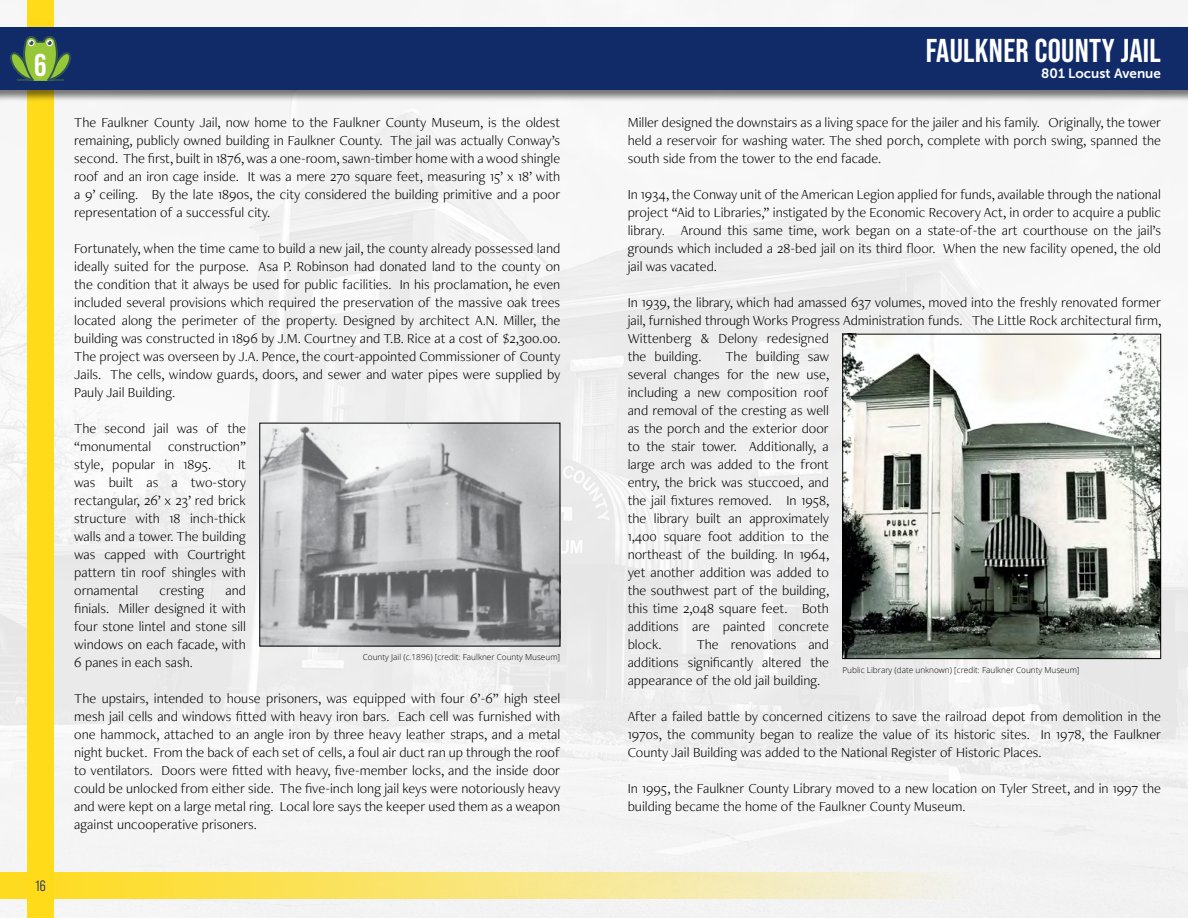
<style>
.page{position:relative;width:1188px;height:918px;background:#fff}
.page>*{position:absolute;margin:0;border:0;box-sizing:border-box;transform-origin:0 0}
.t1{font:700 33px "Bebas Neue Pro";letter-spacing:.01em;color:#fff}
.t2{font:700 31.5px "Bebas Neue Pro";color:#fff}
.t3{font:15px "Bebas Neue Pro Middle";color:#112b69}
.t4{font:300 14.25px/18px "Freight Neo Pro";color:#000;text-align:justify}
.t5{font:13.5px "Museo Sans 700";color:#fff}
.t6{font:300 8.25px "Open Sans";color:#000}
</style>
<div class="page">
<img style="left:0;top:0;width:1188px;height:918px">
<img style="left:844px;top:336px;width:315px;height:321px">
<div style="left:842px;top:334px;width:319px;height:325px;border:1px solid #000"></div>
<img style="left:261px;top:425px;width:297px;height:219px">
<div style="left:27px;top:0;width:27px;height:918px;background:#ffdb1a"></div>
<div style="left:0;top:872px;width:1188px;height:27px;background:linear-gradient(to right,#ffdb1a,#f0f5ff)"></div>
<div style="left:0;top:26px;width:1188px;height:76px;background:#000;opacity:.51"></div>
<div style="left:0;top:27px;width:1188px;height:63px;background:#112b69"></div>
<svg style="left:10px;top:36px;width:61px;height:45px"></svg>
<h2 class="t2" style="left:34px;top:47px;width:14px">6</h2>
<p class="t3" style="left:35px;top:877px;width:12px">16</p>
<p class="t4" style="left:74px;top:113px;width:488px">The Faulkner County Jail, now home to the Faulkner County Museum, is the oldest remaining, publicly owned building in Faulkner County. The jail was actually Conway’s second. The first, built in 1876, was a one-room, sawn-timber home with a wood shingle roof and an iron cage inside. It was a mere 270 square feet, measuring 15’ x 18’ with a 9’ ceiling. By the late 1890s, the city considered the building primitive and a poor representation of a successful city.</p>
<p class="t4" style="left:74px;top:239px;width:488px">Fortunately, when the time came to build a new jail, the county already possessed land ideally suited for the purpose. Asa P. Robinson had donated land to the county on the condition that it always be used for public facilities. In his proclamation, he even included several provisions which required the preservation of the massive oak trees located along the perimeter of the property. Designed by architect A.N. Miller, the building was constructed in 1896 by J.M. Courtney and T.B. Rice at a cost of $2,300.00.<br>The project was overseen by J.A. Pence, the court-appointed Commissioner of County Jails. The cells, window guards, doors, and sewer and water pipes were supplied by Pauly Jail Building.</p>
<p class="t4" style="left:74px;top:419px;width:173px">The second jail was of the “monumental construction” style, popular in 1895.</p>
<p class="t4" style="left:74px;top:455px;width:173px;text-indent:164px">It was built as a two-story rectangular, 26’ x 23’ red brick structure with 18 inch-thick walls and a tower. The building was capped with Courtright pattern tin roof shingles with ornamental</p>
<p class="t4" style="left:74px;top:581px;width:173px;text-indent:151px">and finials. Miller designed it with four stone lintel and stone sill windows on each facade, with 6 panes in each sash.</p>
<p class="t4" style="left:74px;top:689px;width:488px">The upstairs, intended to house prisoners, was equipped with four 6’-6” high steel mesh jail cells and windows fitted with heavy iron bars. Each cell was furnished with one hammock, attached to an angle iron by three heavy leather straps, and a metal night bucket. From the back of each set of cells, a foul air duct ran up through the roof to ventilators. Doors were fitted with heavy, five-member locks, and the inside door could be unlocked from either side. The five-inch long jail keys were notoriously heavy and were kept on a large metal ring. Local lore says the keeper used them as a weapon against uncooperative prisoners.</p>
<p class="t4" style="left:159px;top:581px;width:46px">cresting</p>
<p class="t6" style="left:363px;top:652px;width:199px">County Jail (c.1896) [credit: Faulkner County Museum]</p>
<h1 class="t1" style="left:926px;top:31px;width:237px">FAULKNER COUNTY JAIL</h1>
<p class="t5" style="left:1041px;top:66px;width:121px">801 Locust Avenue</p>
<p class="t4" style="left:628px;top:113px;width:535px">Miller designed the downstairs as a living space for the jailer and his family. Originally, the tower held a reservoir for washing water. The shed porch, complete with porch swing, spanned the south side from the tower to the end facade.</p>
<p class="t4" style="left:628px;top:185px;width:535px">In 1934, the Conway unit of the American Legion applied for funds, available through the national project “Aid to Libraries,” instigated by the Economic Recovery Act, in order to acquire a public library. Around this same time, work began on a state-of-the art courthouse on the jail’s grounds which included a 28-bed jail on its third floor. When the new facility opened, the old jail was vacated.</p>
<p class="t4" style="left:628px;top:293px;width:535px;text-align:left">In 1939, the library, which had amassed 637 volumes, moved into the freshly renovated former jail, furnished through Works Progress Administration funds. The Little Rock architectural firm, Wittenberg &amp; Delony redesigned<br>the building.</p>
<p class="t4" style="left:628px;top:347px;width:203px;text-indent:98px">The building saw several changes for the new use, including a new composition roof and removal of the cresting as well as the porch and the exterior door to the stair tower. Additionally, a large arch was added to the front entry, the brick was stuccoed, and the jail fixtures removed. In 1958, the library built an approximately 1,400 square foot addition to the northeast of the building. In 1964, yet another addition was added to the southwest part of the building, this time 2,048 square feet. Both additions are painted concrete block.</p>
<p class="t4" style="left:628px;top:635px;width:203px;text-indent:69px">The renovations and additions significantly altered the appearance of the old jail building.</p>
<p class="t4" style="left:628px;top:707px;width:535px">After a failed battle by concerned citizens to save the railroad depot from demolition in the 1970s, the community began to realize the value of its historic sites. In 1978, the Faulkner County Jail Building was added to the National Register of Historic Places.</p>
<p class="t4" style="left:628px;top:779px;width:535px">In 1995, the Faulkner County Library moved to a new location on Tyler Street, and in 1997 the building became the home of the Faulkner County Museum.</p>
<p class="t6" style="left:842px;top:664px;width:239px">Public Library (date unknown) [credit: Faulkner County Museum]</p>
</div>
